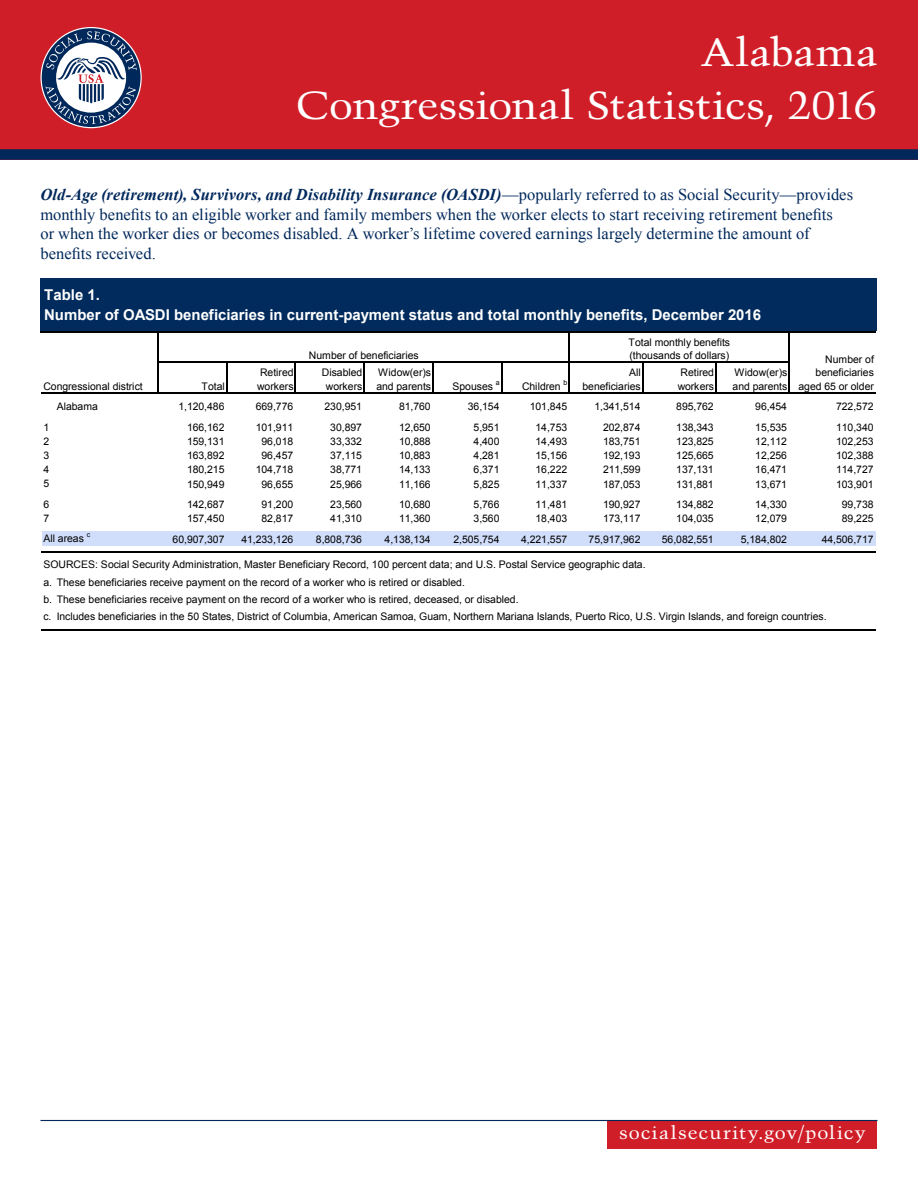
<style>
.page{position:relative;width:918px;height:1188px;background:#fff}
.page>*{position:absolute;margin:0;border:0;box-sizing:border-box;transform-origin:0 0}
.Front_Page_Title{font:39px "Trump Mediaeval";letter-spacing:-.01em;color:#fff;scale:1.1 1}
.State_Name{font:39px "Trump Mediaeval";color:#fff;scale:1.1 1}
.Front_Page_URL{font:18px "Trump Mediaeval";letter-spacing:.05em;color:#fff;scale:1.1 1}
.t1{font:16.5px/19.5px "Times New Roman";color:#00285b}
.t2{font:700 15px/19.2px "Arial";color:#fff}
.t3{font:10.5px/13.6px "Arial";letter-spacing:-.005em;color:#000}
.t4{font:7.05px "Arial";color:#000}
.s1{font-weight:700;font-style:italic}
</style>
<div class="page">
<div style="left:0;top:0;width:918px;height:160px;background:#d01e29"></div>
<div style="left:0;top:149px;width:918px;height:11px;background:#00285b"></div>
<div style="left:608px;top:1121px;width:270px;height:28px;background:#d01e29"></div>
<hr style="left:40px;top:1120px;width:838px;height:1px;background:#00285b">
<svg style="left:42px;top:28px;width:99px;height:99px"></svg>
<svg style="left:45px;top:31px;width:92px;height:93px"></svg>
<div style="left:42px;top:280px;width:834px;height:52px;background:#002b5c"></div>
<div style="left:42px;top:531px;width:834px;height:15px;background:#d1defb"></div>
<hr style="left:41px;top:278px;width:1px;height:53px;background:#002b5c">
<hr style="left:157px;top:332px;width:2px;height:62px;background:#000">
<hr style="left:569px;top:332px;width:1px;height:62px;background:#000">
<hr style="left:788px;top:332px;width:2px;height:62px;background:#000">
<hr style="left:226px;top:363px;width:1px;height:31px;background:#000">
<hr style="left:295px;top:363px;width:1px;height:31px;background:#000">
<hr style="left:363px;top:363px;width:2px;height:31px;background:#000">
<hr style="left:432px;top:363px;width:2px;height:31px;background:#000">
<hr style="left:501px;top:363px;width:1px;height:31px;background:#000">
<hr style="left:642px;top:363px;width:1px;height:31px;background:#000">
<hr style="left:715px;top:363px;width:2px;height:31px;background:#000">
<hr style="left:42px;top:278px;width:834px;height:2px;background:#002b5c">
<hr style="left:41px;top:331px;width:835px;height:1px;background:#000">
<hr style="left:159px;top:362px;width:631px;height:1px;background:#000">
<hr style="left:41px;top:392px;width:835px;height:2px;background:#000">
<hr style="left:41px;top:551px;width:835px;height:1px;background:#000">
<hr style="left:41px;top:629px;width:835px;height:2px;background:#000">
<p class="State_Name" style="left:701px;top:28px;width:162px">Alabama</p>
<p class="Front_Page_Title" style="left:296px;top:82px;width:530px">Congressional Statistics, 2016</p>
<p class="t1" style="left:40px;top:185px;width:814px"><span class="s1">Old-Age (retirement), Survivors, and Disability Insurance (OASDI)</span>—popularly referred to as Social Security—provides monthly benefits to an eligible worker and family members when the worker elects to start receiving retirement benefits<br>or when the worker dies or becomes disabled. A worker’s lifetime covered earnings largely determine the amount of benefits received.</p>
<p class="t2" style="left:44px;top:286px;width:719px">Table 1.<br>Number of OASDI beneficiaries in current-payment status and total monthly benefits, December 2016</p>
<p class="t3" style="left:309px;top:349px;width:111px">Number of beneficiaries</p>
<p class="t3" style="left:629px;top:335px;width:103px">Total monthly benefits (thousands of dollars)</p>
<p class="t3" style="left:798px;top:352px;width:77px;text-align:right">Number of beneficiaries aged 65 or older</p>
<p class="t3" style="left:257px;top:366px;width:38px">Retired workers</p>
<p class="t3" style="left:322px;top:366px;width:42px;text-align:center">Disabled workers</p>
<p class="t3" style="left:376px;top:366px;width:56px">Widow(er)s and parents</p>
<p class="t4" style="left:564px;top:378px;width:5px">b</p>
<p class="t3" style="left:582px;top:366px;width:60px;text-align:right">All beneficiaries</p>
<p class="t3" style="left:678px;top:366px;width:38px">Retired workers</p>
<p class="t3" style="left:733px;top:366px;width:56px">Widow(er)s and parents</p>
<p class="t3" style="left:453px;top:380px;width:42px">Spouses</p>
<p class="t4" style="left:496px;top:378px;width:5px">a</p>
<p class="t3" style="left:522px;top:380px;width:40px">Children</p>
<p class="t3" style="left:43px;top:379px;width:101px">Congressional district</p>
<p class="t3" style="left:43px;top:420px;width:7px;line-height:14.2px;text-align:justify">1<br>2<br>3<br>4<br>5</p>
<p class="t3" style="left:43px;top:497px;width:7px;line-height:14.2px">6<br>7</p>
<p class="t3" style="left:43px;top:532px;width:42px">All areas</p>
<p class="t4" style="left:87px;top:530px;width:5px">c</p>
<p class="t3" style="left:202px;top:380px;width:25px">Total</p>
<p class="t3" style="left:57px;top:400px;width:43px">Alabama</p>
<p class="t3" style="left:178px;top:400px;width:48px">1,120,486</p>
<p class="t3" style="left:256px;top:400px;width:39px">669,776</p>
<p class="t3" style="left:325px;top:400px;width:39px">230,951</p>
<p class="t3" style="left:399px;top:400px;width:33px">81,760</p>
<p class="t3" style="left:468px;top:400px;width:33px">36,154</p>
<p class="t3" style="left:530px;top:400px;width:39px">101,845</p>
<p class="t3" style="left:594px;top:400px;width:48px">1,341,514</p>
<p class="t3" style="left:676px;top:400px;width:39px">895,762</p>
<p class="t3" style="left:755px;top:400px;width:33px">96,454</p>
<p class="t3" style="left:836px;top:400px;width:39px">722,572</p>
<p class="t3" style="left:187px;top:420px;width:39px">166,162</p>
<p class="t3" style="left:256px;top:420px;width:39px">101,911</p>
<p class="t3" style="left:330px;top:420px;width:33px">30,897</p>
<p class="t3" style="left:399px;top:420px;width:33px">12,650</p>
<p class="t3" style="left:474px;top:420px;width:27px">5,951</p>
<p class="t3" style="left:536px;top:420px;width:33px">14,753</p>
<p class="t3" style="left:603px;top:420px;width:39px">202,874</p>
<p class="t3" style="left:676px;top:420px;width:39px">138,343</p>
<p class="t3" style="left:755px;top:420px;width:33px">15,535</p>
<p class="t3" style="left:836px;top:420px;width:39px">110,340</p>
<p class="t3" style="left:187px;top:435px;width:39px">159,131</p>
<p class="t3" style="left:262px;top:435px;width:33px">96,018</p>
<p class="t3" style="left:330px;top:435px;width:33px">33,332</p>
<p class="t3" style="left:399px;top:435px;width:33px">10,888</p>
<p class="t3" style="left:474px;top:435px;width:27px">4,400</p>
<p class="t3" style="left:536px;top:435px;width:33px">14,493</p>
<p class="t3" style="left:603px;top:435px;width:39px">183,751</p>
<p class="t3" style="left:676px;top:435px;width:39px">123,825</p>
<p class="t3" style="left:755px;top:435px;width:33px">12,112</p>
<p class="t3" style="left:836px;top:435px;width:39px">102,253</p>
<p class="t3" style="left:187px;top:449px;width:39px">163,892</p>
<p class="t3" style="left:262px;top:449px;width:33px">96,457</p>
<p class="t3" style="left:330px;top:449px;width:33px">37,115</p>
<p class="t3" style="left:399px;top:449px;width:33px">10,883</p>
<p class="t3" style="left:474px;top:449px;width:27px">4,281</p>
<p class="t3" style="left:536px;top:449px;width:33px">15,156</p>
<p class="t3" style="left:603px;top:449px;width:39px">192,193</p>
<p class="t3" style="left:676px;top:449px;width:39px">125,665</p>
<p class="t3" style="left:755px;top:449px;width:33px">12,256</p>
<p class="t3" style="left:836px;top:449px;width:39px">102,388</p>
<p class="t3" style="left:187px;top:463px;width:39px">180,215</p>
<p class="t3" style="left:256px;top:463px;width:39px">104,718</p>
<p class="t3" style="left:330px;top:463px;width:33px">38,771</p>
<p class="t3" style="left:399px;top:463px;width:33px">14,133</p>
<p class="t3" style="left:474px;top:463px;width:27px">6,371</p>
<p class="t3" style="left:536px;top:463px;width:33px">16,222</p>
<p class="t3" style="left:603px;top:463px;width:39px">211,599</p>
<p class="t3" style="left:676px;top:463px;width:39px">137,131</p>
<p class="t3" style="left:755px;top:463px;width:33px">16,471</p>
<p class="t3" style="left:836px;top:463px;width:39px">114,727</p>
<p class="t3" style="left:187px;top:477px;width:39px">150,949</p>
<p class="t3" style="left:262px;top:477px;width:33px">96,655</p>
<p class="t3" style="left:330px;top:477px;width:33px">25,966</p>
<p class="t3" style="left:399px;top:477px;width:33px">11,166</p>
<p class="t3" style="left:474px;top:477px;width:27px">5,825</p>
<p class="t3" style="left:536px;top:477px;width:33px">11,337</p>
<p class="t3" style="left:603px;top:477px;width:39px">187,053</p>
<p class="t3" style="left:676px;top:477px;width:39px">131,881</p>
<p class="t3" style="left:755px;top:477px;width:33px">13,671</p>
<p class="t3" style="left:836px;top:477px;width:39px">103,901</p>
<p class="t3" style="left:187px;top:498px;width:39px">142,687</p>
<p class="t3" style="left:262px;top:498px;width:33px">91,200</p>
<p class="t3" style="left:330px;top:498px;width:33px">23,560</p>
<p class="t3" style="left:399px;top:498px;width:33px">10,680</p>
<p class="t3" style="left:474px;top:498px;width:27px">5,766</p>
<p class="t3" style="left:536px;top:498px;width:33px">11,481</p>
<p class="t3" style="left:603px;top:498px;width:39px">190,927</p>
<p class="t3" style="left:676px;top:498px;width:39px">134,882</p>
<p class="t3" style="left:755px;top:498px;width:33px">14,330</p>
<p class="t3" style="left:842px;top:498px;width:33px">99,738</p>
<p class="t3" style="left:187px;top:512px;width:39px">157,450</p>
<p class="t3" style="left:262px;top:512px;width:33px">82,817</p>
<p class="t3" style="left:330px;top:512px;width:33px">41,310</p>
<p class="t3" style="left:399px;top:512px;width:33px">11,360</p>
<p class="t3" style="left:474px;top:512px;width:27px">3,560</p>
<p class="t3" style="left:536px;top:512px;width:33px">18,403</p>
<p class="t3" style="left:603px;top:512px;width:39px">173,117</p>
<p class="t3" style="left:676px;top:512px;width:39px">104,035</p>
<p class="t3" style="left:755px;top:512px;width:33px">12,079</p>
<p class="t3" style="left:842px;top:512px;width:33px">89,225</p>
<p class="t3" style="left:173px;top:532px;width:53px">60,907,307</p>
<p class="t3" style="left:241px;top:532px;width:53px">41,233,126</p>
<p class="t3" style="left:316px;top:532px;width:48px">8,808,736</p>
<p class="t3" style="left:385px;top:532px;width:48px">4,138,134</p>
<p class="t3" style="left:453px;top:532px;width:48px">2,505,754</p>
<p class="t3" style="left:521px;top:532px;width:48px">4,221,557</p>
<p class="t3" style="left:589px;top:532px;width:53px">75,917,962</p>
<p class="t3" style="left:662px;top:532px;width:53px">56,082,551</p>
<p class="t3" style="left:741px;top:532px;width:48px">5,184,802</p>
<p class="t3" style="left:822px;top:532px;width:53px">44,506,717</p>
<p class="t3" style="left:43px;top:573px;width:477px;line-height:17.2px">a. These beneficiaries receive payment on the record of a worker who is retired or disabled.<br>b. These beneficiaries receive payment on the record of a worker who is retired, deceased, or disabled. c.</p>
<p class="t3" style="left:43px;top:558px;width:604px">SOURCES: Social Security Administration, Master Beneficiary Record, 100 percent data; and U.S. Postal Service geographic data.</p>
<p class="t3" style="left:57px;top:610px;width:771px">Includes beneficiaries in the 50 States, District of Columbia, American Samoa, Guam, Northern Mariana Islands, Puerto Rico, U.S. Virgin Islands, and foreign countries.</p>
<p class="Front_Page_URL" style="left:619px;top:1122px;width:226px">socialsecurity.gov/policy</p>
</div>
